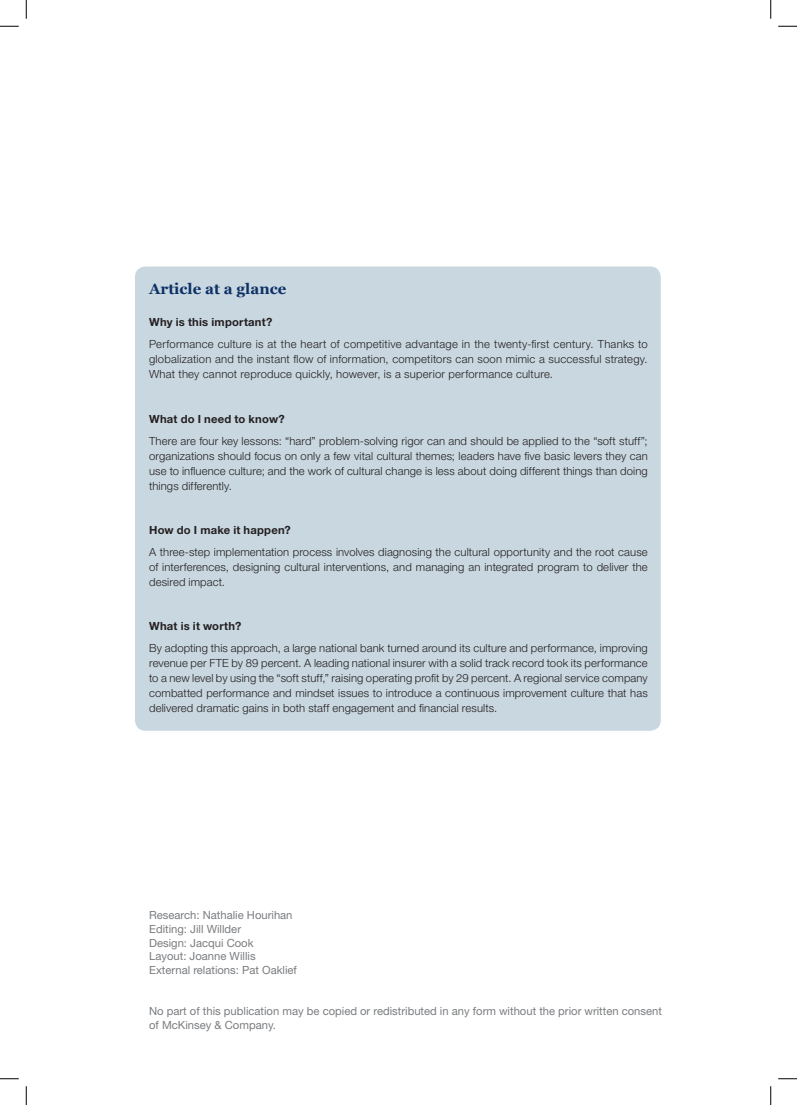
<style>
.page{position:relative;width:797px;height:1105px;background:#fff}
.page>*{position:absolute;margin:0;border:0;box-sizing:border-box;transform-origin:0 0}
.t1{font:700 15px "Georgia";color:#0d3166}
.t2{font:300 11.25px/15px "Helvetica Neue LT Std";letter-spacing:.01em;color:#231f20;text-align:justify}
.t3{font:11.25px/13.8px "Helvetica Neue LT Std";color:#7a7c7f}
.t4{font:700 11.25px "Helvetica Neue LT Std";letter-spacing:.02em;color:#231f20}
</style>
<div class="page">
<div style="left:135px;top:266px;width:525px;height:465px;background:#c9d7e0;border-radius:11px"></div>
<svg style="left:0;top:25px;width:19px;height:2px"></svg>
<svg style="left:778px;top:25px;width:19px;height:2px"></svg>
<svg style="left:0;top:1078px;width:19px;height:1px"></svg>
<svg style="left:778px;top:1078px;width:19px;height:1px"></svg>
<svg style="left:25px;top:0;width:2px;height:19px"></svg>
<svg style="left:25px;top:1086px;width:2px;height:19px"></svg>
<svg style="left:770px;top:0;width:1px;height:19px"></svg>
<svg style="left:770px;top:1086px;width:1px;height:19px"></svg>
<h1 class="t1" style="left:149px;top:280px;width:139px">Article at a glance</h1>
<p class="t4" style="left:149px;top:315px;width:125px">Why is this important?</p>
<p class="t2" style="left:149px;top:337px;width:500px">Performance culture is at the heart of competitive advantage in the twenty-first century. Thanks to globalization and the instant flow of information, competitors can soon mimic a successful strategy.<br>What they cannot reproduce quickly, however, is a superior performance culture.</p>
<p class="t4" style="left:149px;top:412px;width:137px">What do I need to know?</p>
<p class="t2" style="left:149px;top:433px;width:500px">There are four key lessons: “hard” problem-solving rigor can and should be applied to the “soft stuff”; organizations should focus on only a few vital cultural themes; leaders have five basic levers they can use to influence culture; and the work of cultural change is less about doing different things than doing things differently.</p>
<p class="t4" style="left:149px;top:523px;width:143px">How do I make it happen?</p>
<p class="t2" style="left:149px;top:544px;width:500px">A three-step implementation process involves diagnosing the cultural opportunity and the root cause of interferences, designing cultural interventions, and managing an integrated program to deliver the desired impact.</p>
<p class="t4" style="left:149px;top:619px;width:94px">What is it worth?</p>
<p class="t2" style="left:149px;top:640px;width:500px">By adopting this approach, a large national bank turned around its culture and performance, improving revenue per FTE by 89 percent. A leading national insurer with a solid track record took its performance to a new level by using the “soft stuff,” raising operating profit by 29 percent. A regional service company combatted performance and mindset issues to introduce a continuous improvement culture that has delivered dramatic gains in both staff engagement and financial results.</p>
<p class="t3" style="left:149px;top:908px;width:149px">Research: Nathalie Hourihan<br>Editing: Jill Willder<br>Design: Jacqui Cook<br>Layout: Joanne Willis<br>External relations: Pat Oaklief</p>
<p class="t3" style="left:149px;top:1004px;width:514px">No part of this publication may be copied or redistributed in any form without the prior written consent of McKinsey &amp; Company.</p>
</div>
